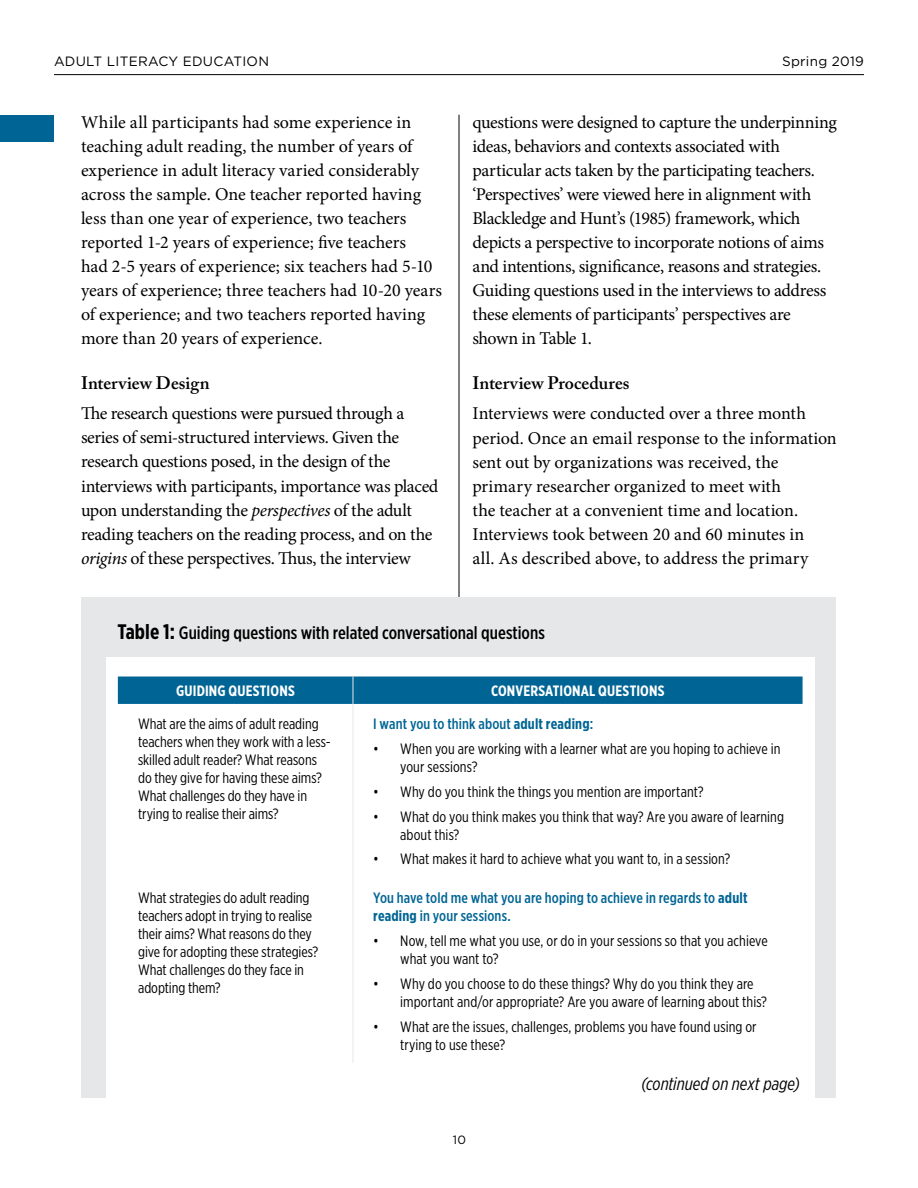
<style>
.page{position:relative;width:918px;height:1188px;background:#fff}
.page>*{position:absolute;margin:0;border:0;box-sizing:border-box;transform-origin:0 0}
.t1{font:18px/24px "Minion Pro";letter-spacing:-.01em;color:#000}
.t2{font:500 18px "Gotham X Narrow";color:#000}
.t3{font:600 18px "Adobe Caslon Pro";color:#000}
.t4{font:italic 18px "Gotham X Narrow";color:#000}
.t5{font:15px/18px "Gotham X Narrow";color:#000}
.t6{font:500 15px/18px "Gotham X Narrow";letter-spacing:.01em;color:#006595}
.t7{font:700 15px "Gotham X Narrow";letter-spacing:.01em;color:#fff}
.t8{font:13.5px "Gotham";letter-spacing:.02em;color:#000}
.t9{font:12px "Gotham";color:#000}
.s1{font-style:italic}
.s2{font-weight:700;font-size:21px}
.s3{font-weight:700}
</style>
<div class="page">
<hr style="left:54px;top:74px;width:810px;height:1px;background:#000">
<div style="left:0;top:115px;width:54px;height:27px;background:#006595"></div>
<hr style="left:459px;top:115px;width:1px;height:482px;background:#000">
<div style="left:81px;top:597px;width:755px;height:501px;background:#e6e7e8"></div>
<div style="left:106px;top:657px;width:709px;height:441px;background:#fff"></div>
<div style="left:118px;top:677px;width:685px;height:27px;background:#006595"></div>
<hr style="left:353px;top:704px;width:1px;height:174px;background:#e6e7e8">
<hr style="left:353px;top:878px;width:1px;height:185px;background:#e6e7e8">
<p class="t8" style="left:54px;top:54px;width:217px">ADULT LITERACY EDUCATION</p>
<p class="t8" style="left:782px;top:54px;width:83px">Spring 2019</p>
<p class="t1" style="left:81px;top:110px;width:363px">While all participants had some experience in teaching adult reading, the number of years of experience in adult literacy varied considerably across the sample. One teacher reported having less than one year of experience, two teachers reported 1-2 years of experience; five teachers<br>had 2-5 years of experience; six teachers had 5-10 years of experience; three teachers had 10-20 years of experience; and two teachers reported having more than 20 years of experience.</p>
<p class="t3" style="left:81px;top:372px;width:130px">Interview Design</p>
<p class="t1" style="left:81px;top:402px;width:359px">The research questions were pursued through a series of semi-structured interviews. Given the research questions posed, in the design of the interviews with participants, importance was placed upon understanding the <span class="s1">perspectives</span> of the adult reading teachers on the reading process, and on the <span class="s1">origins</span> of these perspectives. Thus, the interview</p>
<p class="t1" style="left:472px;top:110px;width:366px">questions were designed to capture the underpinning ideas, behaviors and contexts associated with particular acts taken by the participating teachers. ‘Perspectives’ were viewed here in alignment with Blackledge and Hunt’s (1985) framework, which depicts a perspective to incorporate notions of aims and intentions, significance, reasons and strategies.<br>Guiding questions used in the interviews to address these elements of participants’ perspectives are shown in Table 1.</p>
<p class="t3" style="left:472px;top:372px;width:159px">Interview Procedures</p>
<p class="t1" style="left:472px;top:402px;width:366px">Interviews were conducted over a three month period. Once an email response to the information sent out by organizations was received, the primary researcher organized to meet with<br>the teacher at a convenient time and location.<br>Interviews took between 20 and 60 minutes in<br>all. As described above, to address the primary</p>
<p class="t2" style="left:117px;top:621px;width:429px"><span class="s2">Table 1:</span> Guiding questions with related conversational questions</p>
<p class="t7" style="left:176px;top:682px;width:120px">GUIDING QUESTIONS</p>
<p class="t7" style="left:491px;top:682px;width:175px">CONVERSATIONAL QUESTIONS</p>
<p class="t5" style="left:138px;top:715px;width:194px">What are the aims of adult reading teachers when they work with a less&shy;skilled adult reader? What reasons do they give for having these aims?<br>What challenges do they have in trying to realise their aims?</p>
<p class="t6" style="left:373px;top:715px;width:221px">I want you to think about <span class="s3">adult reading</span>:</p>
<p class="t5" style="left:400px;top:740px;width:382px;text-indent:-27px">• When you are working with a learner what are you hoping to achieve in your sessions?</p>
<p class="t5" style="left:373px;top:782px;width:332px">• Why do you think the things you mention are important?</p>
<p class="t5" style="left:400px;top:807px;width:385px;text-indent:-27px">• What do you think makes you think that way? Are you aware of learning about this?</p>
<p class="t5" style="left:373px;top:850px;width:359px">• What makes it hard to achieve what you want to, in a session?</p>
<p class="t5" style="left:138px;top:889px;width:182px">What strategies do adult reading teachers adopt in trying to realise their aims? What reasons do they give for adopting these strategies?<br>What challenges do they face in adopting them?</p>
<p class="t6" style="left:373px;top:889px;width:376px">You have told me what you are hoping to achieve in regards to <span class="s3">adult reading</span> in your sessions.</p>
<p class="t5" style="left:400px;top:932px;width:369px;text-indent:-27px">• Now, tell me what you use, or do in your sessions so that you achieve what you want to?</p>
<p class="t5" style="left:400px;top:974px;width:368px;text-indent:-27px">• Why do you choose to do these things? Why do you think they are important and/or appropriate? Are you aware of learning about this?</p>
<p class="t5" style="left:400px;top:1017px;width:358px;text-indent:-27px">• What are the issues, challenges, problems you have found using or trying to use these?</p>
<p class="t9" style="left:453px;top:1133px;width:15px">10</p>
<p class="t4" style="left:642px;top:1073px;width:160px">(continued on next page)</p>
</div>
